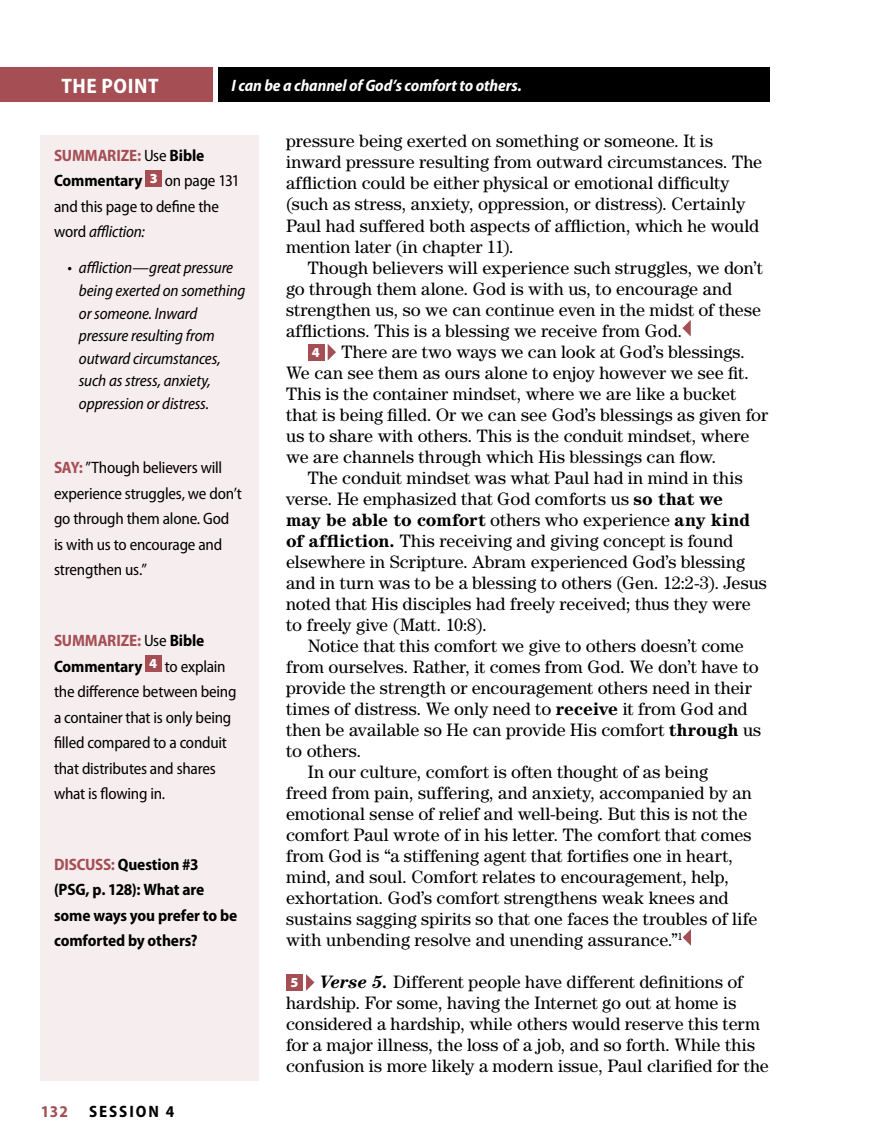
<style>
.page{position:relative;width:878px;height:1148px;background:#fff}
.page>*{position:absolute;margin:0;border:0;box-sizing:border-box;transform-origin:0 0}
.t1{font:700 semi-condensed 21px "Myriad Pro";letter-spacing:.025em;color:#fff}
.t2{font:18px/21px "Century Std";color:#000}
.t3{font:semi-condensed 16.5px/25.5px "Myriad Pro";letter-spacing:-.015em;color:#000}
.t4{font:italic semi-condensed 16.5px/22.5px "Myriad Pro";letter-spacing:-.01em;color:#000}
.t5{font:700 semi-condensed 16.5px/25.5px "Myriad Pro";letter-spacing:-.01em;color:#000}
.t6{font:italic 700 semi-condensed 16.5px "Myriad Pro";letter-spacing:-.005em;color:#fff}
.t7{font:700 semi-condensed 16.5px "Myriad Pro";color:#a54f55}
.s1{font-weight:700;color:#a54f55}
.s2{font-weight:700}
.s3{font-style:italic}
.s4{color:#a54f55}
.s5{font-family:"Myriad Pro";font-weight:900;font-size:13.8px;color:#fff}
.s6{font-weight:700;font-style:italic}
</style>
<div class="page">
<div style="left:0;top:68px;width:213px;height:34px;background:#a54f55"></div>
<div style="left:218px;top:68px;width:552px;height:34px;background:#000"></div>
<svg style="left:682px;top:320px;width:8px;height:16px"></svg>
<div style="left:308px;top:344px;width:16px;height:16px;background:#a54f55"></div>
<svg style="left:327px;top:344px;width:9px;height:16px"></svg>
<svg style="left:682px;top:929px;width:9px;height:16px"></svg>
<div style="left:286px;top:974px;width:17px;height:16px;background:#a54f55"></div>
<svg style="left:306px;top:974px;width:8px;height:16px"></svg>
<div style="left:40px;top:135px;width:219px;height:945px;background:#f6edee"></div>
<div style="left:145px;top:170px;width:17px;height:16px;background:#a54f55"></div>
<div style="left:145px;top:654px;width:17px;height:17px;background:#a54f55"></div>
<p class="t1" style="left:62px;top:74px;width:98px">THE POINT</p>
<p class="t6" style="left:231px;top:76px;width:292px">I can be a channel of God’s comfort to others.</p>
<p class="t3" style="left:54px;top:143px;width:187px"><span class="s1">SUMMARIZE:</span> Use <span class="s2">Bible<br>Commentary</span> <sup>3</sup> on page 131 and this page to define the word <span class="s3">affliction:</span></p>
<p class="t4" style="left:79px;top:257px;width:168px;text-indent:-11px">• affliction—great pressure being exerted on something or someone. Inward pressure resulting from outward circumstances, such as stress, anxiety, oppression or distress.</p>
<p class="t3" style="left:54px;top:455px;width:189px"><span class="s1">SAY:</span> ”Though believers will experience struggles, we don’t go through them alone. God is with us to encourage and strengthen us.”</p>
<p class="t3" style="left:54px;top:628px;width:184px"><span class="s1">SUMMARIZE:</span> Use <span class="s2">Bible<br>Commentary</span> <sup>4</sup> to explain the difference between being a container that is only being filled compared to a conduit that distributes and shares what is flowing in.</p>
<p class="t5" style="left:54px;top:852px;width:185px"><span class="s4">DISCUSS:</span> Question #3 (PSG, p. 128): What are some ways you prefer to be comforted by others?</p>
<p class="t7" style="left:40px;top:1102px;width:29px">132</p>
<p class="t5" style="left:89px;top:1099px;width:87px">Session 4</p>
<p class="t2" style="left:286px;top:130px;width:477px">pressure being exerted on something or someone. It is inward pressure resulting from outward circumstances. The affliction could be either physical or emotional difficulty (such as stress, anxiety, oppression, or distress). Certainly Paul had suffered both aspects of affliction, which he would mention later (in chapter 11).</p>
<p class="t2" style="left:286px;top:256px;width:478px;text-indent:22px">Though believers will experience such struggles, we don’t go through them alone. God is with us, to encourage and strengthen us, so we can continue even in the midst of these afflictions. This is a blessing we receive from God.</p>
<p class="t2" style="left:286px;top:340px;width:483px;text-indent:26px"><span class="s5">4</span> There are two ways we can look at God’s blessings.<br>We can see them as ours alone to enjoy however we see fit.<br>This is the container mindset, where we are like a bucket that is being filled. Or we can see God’s blessings as given for us to share with others. This is the conduit mindset, where we are channels through which His blessings can flow.</p>
<p class="t2" style="left:286px;top:466px;width:482px;text-indent:22px">The conduit mindset was what Paul had in mind in this verse. He emphasized that God comforts us <span class="s2">so that we<br>may be able to comfort</span> others who experience <span class="s2">any kind of affliction.</span> This receiving and giving concept is found elsewhere in Scripture. Abram experienced God’s blessing and in turn was to be a blessing to others (Gen. 12:2‑3). Jesus noted that His disciples had freely received; thus they were to freely give (Matt. 10:8).</p>
<p class="t2" style="left:308px;top:635px;width:437px">Notice that this comfort we give to others doesn’t come</p>
<p class="t2" style="left:286px;top:656px;width:474px">from ourselves. Rather, it comes from God. We don’t have to</p>
<p class="t2" style="left:286px;top:677px;width:467px">provide the strength or encouragement others need in their</p>
<p class="t2" style="left:286px;top:698px;width:463px">times of distress. We only need to <span class="s2">receive</span> it from God and</p>
<p class="t2" style="left:286px;top:719px;width:476px">then be available so He can provide His comfort <span class="s2">through</span> us</p>
<p class="t2" style="left:286px;top:740px;width:77px">to others.</p>
<p class="t2" style="left:308px;top:761px;width:402px">In our culture, comfort is often thought of as being</p>
<p class="t2" style="left:286px;top:782px;width:467px">freed from pain, suffering, and anxiety, accompanied by an</p>
<p class="t2" style="left:286px;top:803px;width:463px">emotional sense of relief and well-being. But this is not the</p>
<p class="t2" style="left:286px;top:824px;width:467px">comfort Paul wrote of in his letter. The comfort that comes</p>
<p class="t2" style="left:286px;top:845px;width:448px">from God is “a stiffening agent that fortifies one in heart,</p>
<p class="t2" style="left:286px;top:866px;width:444px">mind, and soul. Comfort relates to encouragement, help,</p>
<p class="t2" style="left:286px;top:887px;width:444px">exhortation. God’s comfort strengthens weak knees and</p>
<p class="t2" style="left:286px;top:908px;width:473px">sustains sagging spirits so that one faces the troubles of life</p>
<p class="t2" style="left:286px;top:929px;width:398px">with unbending resolve and unending assurance.”<sup>1</sup></p>
<p class="t2" style="left:286px;top:970px;width:484px"><span class="s5">5</span> <span class="s6">Verse 5.</span> Different people have different definitions of hardship. For some, having the Internet go out at home is considered a hardship, while others would reserve this term for a major illness, the loss of a job, and so forth. While this confusion is more likely a modern issue, Paul clarified for the</p>
</div>
